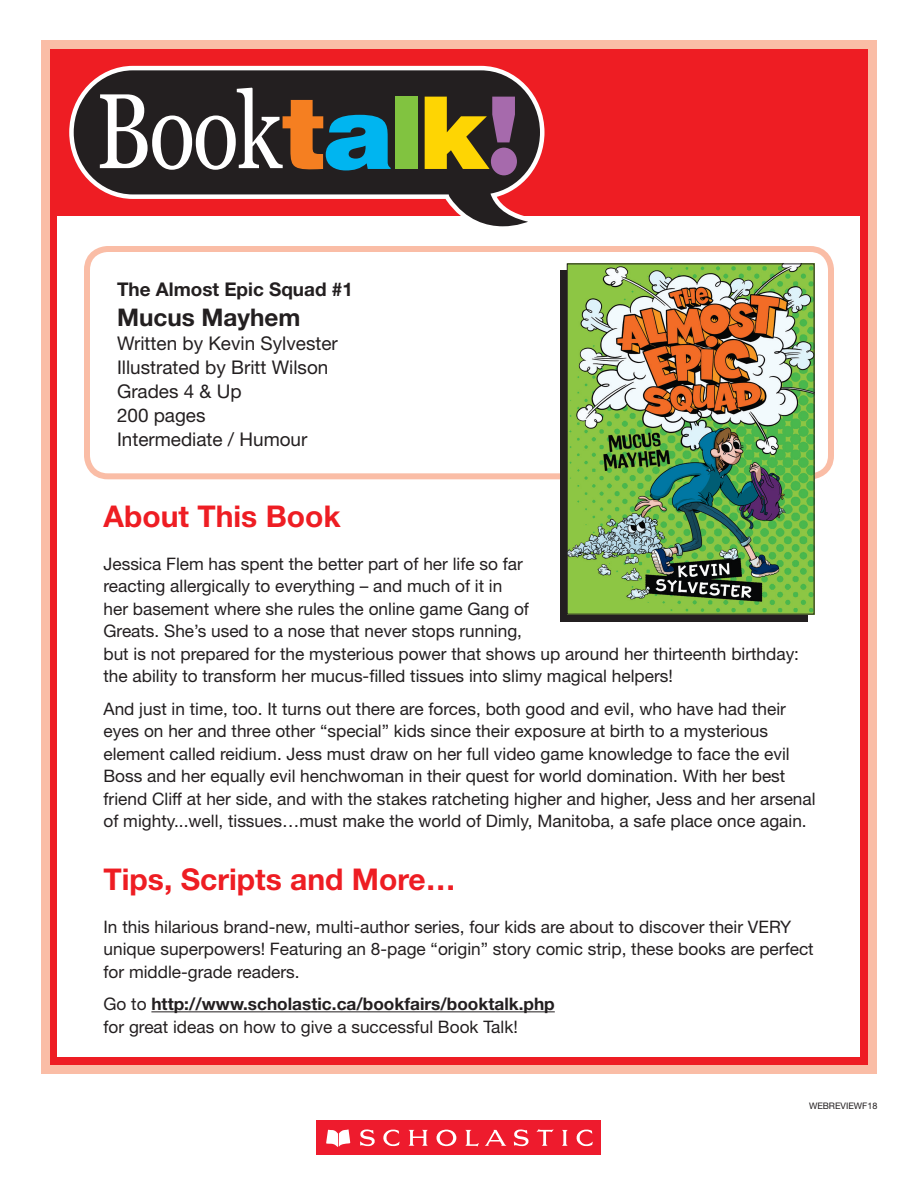
<style>
.page{position:relative;width:918px;height:1188px;background:#fff}
.page>*{position:absolute;margin:0;border:0;box-sizing:border-box;transform-origin:0 0}
.Head_01{font:700 30px "Helvetica Neue LT Std";color:#ee1d23}
.t1{font:700 24.3px "Helvetica Neue LT Std";color:#231f20}
.Blurb{font:18.9px "Helvetica Neue LT Std";color:#231f20}
.t2{font:700 18.9px "Helvetica Neue LT Std";color:#231f20}
.TX01_Second{font:17.25px/22.5px "Helvetica Neue LT Std";color:#231f20}
.t3{font:9px "Helvetica Neue LT Std";color:#231f20}
.s1{font-weight:700}
</style>
<div class="page">
<div style="left:41px;top:40px;width:836px;height:1034px;background:#fabda6"></div>
<div style="left:50px;top:49px;width:818px;height:1016px;background:#ee1d23"></div>
<div style="left:58px;top:217px;width:802px;height:840px;background:#fff"></div>
<svg style="left:69px;top:66px;width:476px;height:161px;fill:#231f20"></svg>
<svg style="left:100px;top:88px;width:291px;height:82px;background:#586060"></svg>
<div style="left:395px;top:97px;width:23px;height:72px;background:#81c340"></div>
<svg style="left:425px;top:97px;width:92px;height:78px;background:#957730"></svg>
<div style="left:317px;top:1120px;width:284px;height:35px;background:#ee1b2d"></div>
<svg style="left:326px;top:1129px;width:267px;height:18px"></svg>
<hr style="left:151px;top:1011px;width:404px;height:1px;background:#231f20">
<div style="left:84px;top:246px;width:750px;height:233px;border:6px solid #fabda6;border-radius:21px"></div>
<div style="left:560px;top:270px;width:248px;height:351px;background:#231f20"></div>
<img style="left:569px;top:266px;width:243px;height:347px">
<div style="left:567px;top:264px;width:247px;height:351px;border:1px solid #231f20"></div>
<p class="t2" style="left:117px;top:278px;width:237px">The Almost Epic Squad #1</p>
<p class="t1" style="left:117px;top:303px;width:185px">Mucus Mayhem</p>
<p class="Blurb" style="left:117px;top:332px;width:222px">Written by Kevin Sylvester</p>
<p class="Blurb" style="left:117px;top:356px;width:213px">Illustrated by Britt Wilson</p>
<p class="Blurb" style="left:117px;top:380px;width:126px">Grades 4 &amp; Up</p>
<p class="Blurb" style="left:117px;top:404px;width:90px">200 pages</p>
<p class="Blurb" style="left:117px;top:428px;width:192px">Intermediate / Humour</p>
<p class="Head_01" style="left:104px;top:498px;width:239px">About This Book</p>
<p class="TX01_Second" style="left:104px;top:552px;width:697px">Jessica Flem has spent the better part of her life so far<br>reacting allergically to everything – and much of it in<br>her basement where she rules the online game Gang of<br>Greats. She’s used to a nose that never stops running,<br>but is not prepared for the mysterious power that shows up around her thirteenth birthday: the ability to transform her mucus-filled tissues into slimy magical helpers!</p>
<p class="TX01_Second" style="left:104px;top:697px;width:714px">And just in time, too. It turns out there are forces, both good and evil, who have had their eyes on her and three other “special” kids since their exposure at birth to a mysterious element called reidium. Jess must draw on her full video game knowledge to face the evil Boss and her equally evil henchwoman in their quest for world domination. With her best friend Cliff at her side, and with the stakes ratcheting higher and higher, Jess and her arsenal of mighty...well, tissues…must make the world of Dimly, Manitoba, a safe place once again.</p>
<p class="Head_01" style="left:104px;top:861px;width:354px">Tips, Scripts and More…</p>
<p class="TX01_Second" style="left:104px;top:915px;width:712px">In this hilarious brand-new, multi-author series, four kids are about to discover their VERY unique superpowers! Featuring an 8-page “origin” story comic strip, these books are perfect for middle-grade readers.</p>
<p class="TX01_Second" style="left:104px;top:993px;width:453px">Go to <span class="s1">http://www.scholastic.ca/bookfairs/booktalk.php </span>for great ideas on how to give a successful Book Talk!</p>
<p class="t3" style="left:809px;top:1100px;width:70px">WEBREVIEWF18</p>
</div>
